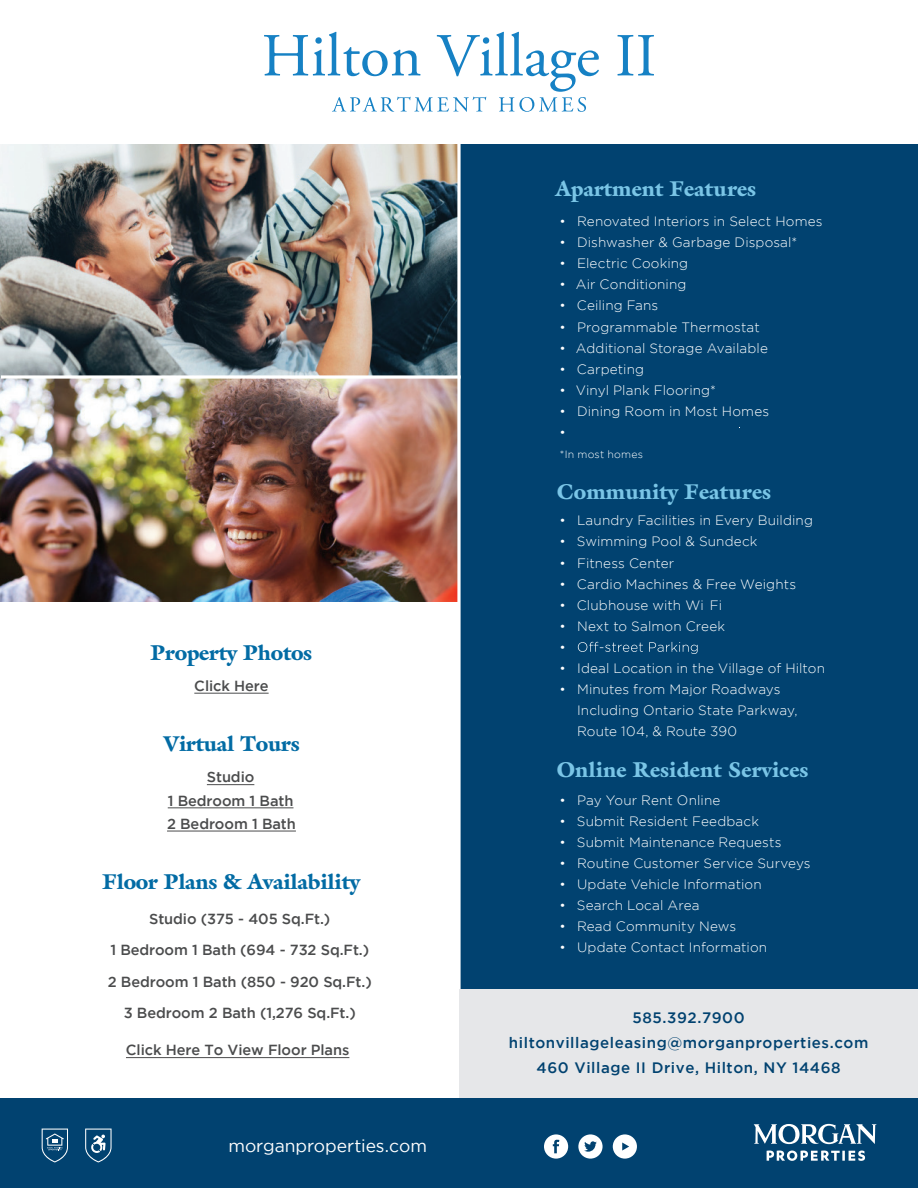
<style>
.page{position:relative;width:918px;height:1188px;background:#fff}
.page>*{position:absolute;margin:0;border:0;box-sizing:border-box;transform-origin:0 0}
.t1{font:900 21.15px "Galliard IT Cby BT";letter-spacing:-.01em;color:#026ba4}
.t2{font:900 21px "Galliard IT Cby BT";color:#7ac5e6}
.t3{font:17.55px "Gotham";color:#fff}
.t4{font:500 15.15px "Gotham";letter-spacing:.04em;color:#014270}
.t5{font:500 14.55px/31.5px "Gotham";letter-spacing:-.005em;color:#4b4c4d;text-align:center}
.t6{font:300 13.5px/21px "Gotham";letter-spacing:.01em;color:#fff}
.t7{font:300 10.5px "Gotham";letter-spacing:.025em;color:#fff}
.s1{font-style:inherit}
</style>
<div class="page">
<img style="left:0;top:377px;width:457px;height:225px">
<img style="left:0;top:144px;width:457px;height:233px">
<div style="left:459px;top:123px;width:459px;height:1033px;background:#014270"></div>
<svg style="left:457px;top:144px;width:4px;height:845px"></svg>
<div style="left:0;top:1097px;width:918px;height:91px;background:#014270"></div>
<div style="left:459px;top:989px;width:459px;height:108px;background:#e6e7e9"></div>
<div style="left:0;top:602px;width:459px;height:495px;background:#fff"></div>
<hr style="left:126px;top:1057px;width:223px;height:1px;background:#4b4c4d">
<svg style="left:649px;top:642px;width:49px;height:12px"></svg>
<svg style="left:578px;top:642px;width:65px;height:10px"></svg>
<svg style="left:1px;top:375px;width:460px;height:4px"></svg>
<div style="left:1px;top:0;width:917px;height:144px;background:#fff"></div>
<svg style="left:578px;top:1134px;width:25px;height:25px"></svg>
<svg style="left:617px;top:35px;width:37px;height:41px"></svg>
<svg style="left:264px;top:32px;width:335px;height:80px"></svg>
<svg style="left:42px;top:1129px;width:26px;height:33px"></svg>
<svg style="left:85px;top:1129px;width:27px;height:33px"></svg>
<svg style="left:544px;top:1134px;width:24px;height:25px"></svg>
<svg style="left:613px;top:1134px;width:24px;height:25px"></svg>
<svg style="left:767px;top:1151px;width:98px;height:10px"></svg>
<svg style="left:754px;top:1124px;width:122px;height:20px"></svg>
<hr style="left:194px;top:693px;width:75px;height:1px;background:#4b4c4d">
<hr style="left:207px;top:784px;width:47px;height:1px;background:#4b4c4d">
<hr style="left:168px;top:808px;width:125px;height:1px;background:#4b4c4d">
<hr style="left:167px;top:831px;width:129px;height:1px;background:#4b4c4d">
<h1 class="t1" style="left:151px;top:638px;width:163px">Property Photos</h1>
<h1 class="t5" style="left:194px;top:670px;width:76px">Click Here</h1>
<h1 class="t1" style="left:163px;top:730px;width:138px">Virtual Tours</h1>
<h1 class="t5" style="left:167px;top:765px;width:130px;line-height:23.2px">Studio<br>1 Bedroom 1 Bath<br>2 Bedroom 1 Bath</h1>
<h1 class="t1" style="left:103px;top:868px;width:259px">Floor Plans &amp; Availability</h1>
<p class="t5" style="left:108px;top:902px;width:266px">Studio (375 - 405 Sq.Ft<span class="s1">.</span>)<br>1 Bedroom 1 Bath (694 - 732 Sq.Ft<span class="s1">.</span>)<br>2 Bedroom 1 Bath (850 - 920 Sq.Ft<span class="s1">.</span>)<br>3 Bedroom 2 Bath (1,276 Sq.Ft<span class="s1">.</span>)</p>
<h2 class="t2" style="left:555px;top:175px;width:202px">Apartment Features</h2>
<p class="t6" style="left:560px;top:211px;width:265px">• Renovated Interiors in Select Homes</p>
<p class="t6" style="left:560px;top:232px;width:239px">• Dishwasher &amp; Garbage Disposal*</p>
<p class="t6" style="left:560px;top:253px;width:130px">• Electric Cooking</p>
<p class="t6" style="left:560px;top:274px;width:128px">• Air Conditioning</p>
<p class="t6" style="left:560px;top:295px;width:100px">• Ceiling Fans</p>
<p class="t6" style="left:560px;top:316px;width:202px">• Programmable Thermostat</p>
<p class="t6" style="left:560px;top:337px;width:210px">• Additional Storage Available</p>
<p class="t6" style="left:560px;top:358px;width:86px">• Carpeting</p>
<p class="t6" style="left:560px;top:379px;width:158px">• Vinyl Plank Flooring*</p>
<p class="t6" style="left:560px;top:400px;width:211px">• Dining Room in Most Homes •</p>
<p class="t7" style="left:560px;top:448px;width:85px">*In most homes</p>
<h2 class="t2" style="left:557px;top:477px;width:216px">Community Features</h2>
<p class="t6" style="left:560px;top:510px;width:255px">• Laundry Facilities in Every Building</p>
<p class="t6" style="left:560px;top:531px;width:199px">• Swimming Pool &amp; Sundeck</p>
<p class="t6" style="left:560px;top:552px;width:116px">• Fitness Center</p>
<p class="t6" style="left:560px;top:573px;width:238px">• Cardio Machines &amp; Free Weights</p>
<p class="t6" style="left:560px;top:594px;width:164px">• Clubhouse with Wi Fi</p>
<p class="t6" style="left:560px;top:615px;width:167px">• Next to Salmon Creek •</p>
<p class="t6" style="left:560px;top:657px;width:267px">• Ideal Location in the Village of Hilton</p>
<p class="t6" style="left:577px;top:678px;width:222px;text-indent:-18px">• Minutes from Major Roadways<br>Including Ontario State Parkway,<br>Route 104, &amp; Route 390</p>
<h2 class="t2" style="left:557px;top:756px;width:253px">Online Resident Services</h2>
<p class="t6" style="left:560px;top:789px;width:162px">• Pay Your Rent Online</p>
<p class="t6" style="left:560px;top:810px;width:201px">• Submit Resident Feedback</p>
<p class="t6" style="left:560px;top:831px;width:224px">• Submit Maintenance Requests</p>
<p class="t6" style="left:560px;top:852px;width:253px">• Routine Customer Service Surveys</p>
<p class="t6" style="left:560px;top:874px;width:204px">• Update Vehicle Information</p>
<p class="t6" style="left:560px;top:895px;width:142px">• Search Local Area</p>
<p class="t6" style="left:560px;top:916px;width:178px">• Read Community News</p>
<p class="t6" style="left:560px;top:937px;width:209px">• Update Contact Information</p>
<p class="t4" style="left:633px;top:1009px;width:114px">585.392.7900</p>
<p class="t5" style="left:126px;top:1034px;width:225px">Click Here To View Floor Plans</p>
<p class="t4" style="left:509px;top:1034px;width:361px">hiltonvillageleasing@morganproperties.com</p>
<p class="t4" style="left:537px;top:1059px;width:306px">460 Village II Drive, Hilton, NY 14468</p>
<p class="t3" style="left:228px;top:1136px;width:200px">morganproperties.com</p>
</div>
